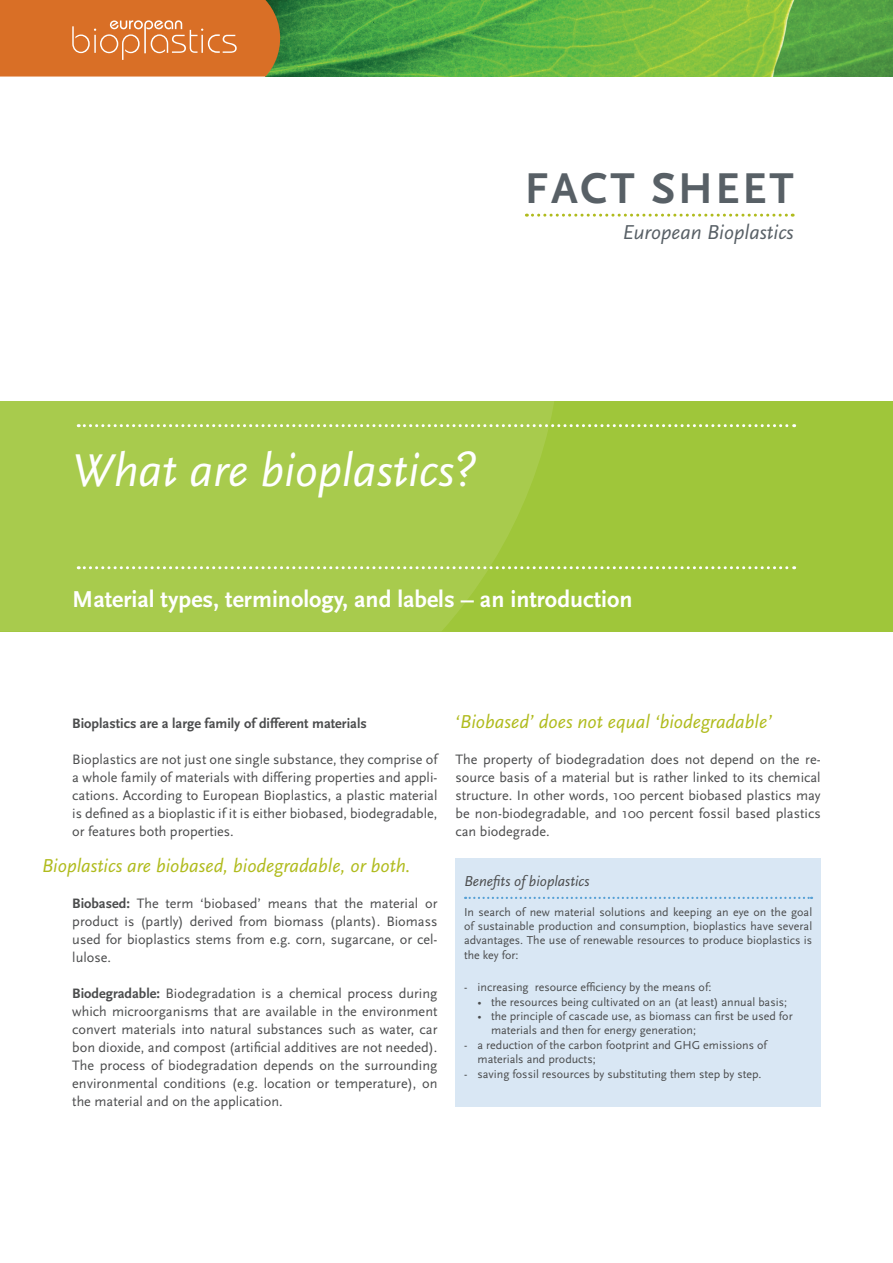
<style>
.page{position:relative;width:893px;height:1263px;background:#fff}
.page>*{position:absolute;margin:0;border:0;box-sizing:border-box;transform-origin:0 0}
.t1{font:italic 48px "Scala Sans LF";color:#fff}
.t2{font:700 45px "Scala Sans";letter-spacing:.06em;color:#586066}
.t3{font:700 24px "Scala Sans";color:#fff}
.t4{font:italic 21px "Scala Sans LF";color:#586066}
.t5{font:italic 19.5px "Scala Sans LF";color:#b0bb1d}
.t6{font:italic 15px "Scala Sans LF";color:#4b4c4d}
.t7{font:14.25px/18px "Scala Sans";color:#4b4c4d;text-align:justify}
.t8{font:700 14.25px "Scala Sans";color:#4b4c4d}
.t9{font:12px/14.4px "Scala Sans";color:#4b4c4d}
.s1{font-weight:700}
</style>
<div class="page">
<div style="left:0;top:401px;width:893px;height:230px;background:#9fc63a"></div>
<svg style="left:0;top:213px;width:559px;height:418px;fill:#a8cb4d"></svg>
<svg style="left:526px;top:214px;width:267px;height:3px"></svg>
<svg style="left:78px;top:424px;width:717px;height:3px"></svg>
<svg style="left:78px;top:566px;width:717px;height:3px"></svg>
<div style="left:455px;top:858px;width:366px;height:248px;background:#d9e7f4"></div>
<svg style="left:465px;top:897px;width:347px;height:2px"></svg>
<img style="left:280px;top:0;width:613px;height:77px">
<svg style="left:0;top:0;width:280px;height:77px"></svg>
<h2 class="t2" style="left:525px;top:164px;width:270px">FACT SHEET</h2>
<h3 class="t4" style="left:622px;top:221px;width:173px">European Bioplastics</h3>
<h1 class="t1" style="left:72px;top:444px;width:406px">What are bioplastics?</h1>
<h3 class="t3" style="left:72px;top:587px;width:562px">Material types, terminology, and labels – an introduction</h3>
<p class="t8" style="left:72px;top:716px;width:296px">Bioplastics are a large family of different materials</p>
<p class="t7" style="left:72px;top:751px;width:367px">Bioplastics are not just one single substance, they comprise of a whole family of materials with differing properties and appli&shy;cations. According to European Bioplastics, a plastic material is defined as a bioplastic if it is either biobased, biodegradable, or features both properties.</p>
<h3 class="t5" style="left:42px;top:855px;width:371px">Bioplastics are biobased, biodegradable, or both.</h3>
<p class="t7" style="left:72px;top:895px;width:367px"><span class="s1">Biobased:</span> The term ‘biobased’ means that the material or product is (partly) derived from biomass (plants). Biomass used for bioplastics stems from e.g. corn, sugarcane, or cel&shy;lulose.</p>
<p class="t7" style="left:72px;top:985px;width:367px"><span class="s1">Biodegradable:</span> Biodegradation is a chemical process during which microorganisms that are available in the environment convert materials into natural substances such as water, car bon dioxide, and compost (artificial additives are not needed).<br>The process of biodegradation depends on the surrounding environmental conditions (e.g. location or temperature), on the material and on the application.</p>
<h3 class="t5" style="left:455px;top:711px;width:319px">‘Biobased’ does not equal ‘biodegradable’</h3>
<p class="t7" style="left:455px;top:751px;width:367px">The property of biodegradation does not depend on the re&shy;source basis of a material but is rather linked to its chemical structure. In other words, 100 percent biobased plastics may be non-biodegradable, and 100 percent fossil based plastics can biodegrade.</p>
<p class="t6" style="left:464px;top:873px;width:127px">Benefits of bioplastics</p>
<p class="t9" style="left:464px;top:905px;width:350px;text-align:justify">In search of new material solutions and keeping an eye on the goal of sustainable production and consumption, bioplastics have several advantages. The use of renewable resources to produce bioplastics is the key for:</p>
<p class="t9" style="left:464px;top:980px;width:249px">- increasing resource efficiency by the means of:</p>
<p class="t9" style="left:477px;top:995px;width:311px">• the resources being cultivated on an (at least) annual basis;</p>
<p class="t9" style="left:491px;top:1009px;width:303px;text-indent:-14px">• the principle of cascade use, as biomass can first be used for materials and then for energy generation;</p>
<p class="t9" style="left:477px;top:1038px;width:291px;text-indent:-14px">- a reduction of the carbon footprint and GHG emissions of materials and products;</p>
<p class="t9" style="left:464px;top:1067px;width:299px">- saving fossil resources by substituting them step by step.</p>
</div>
